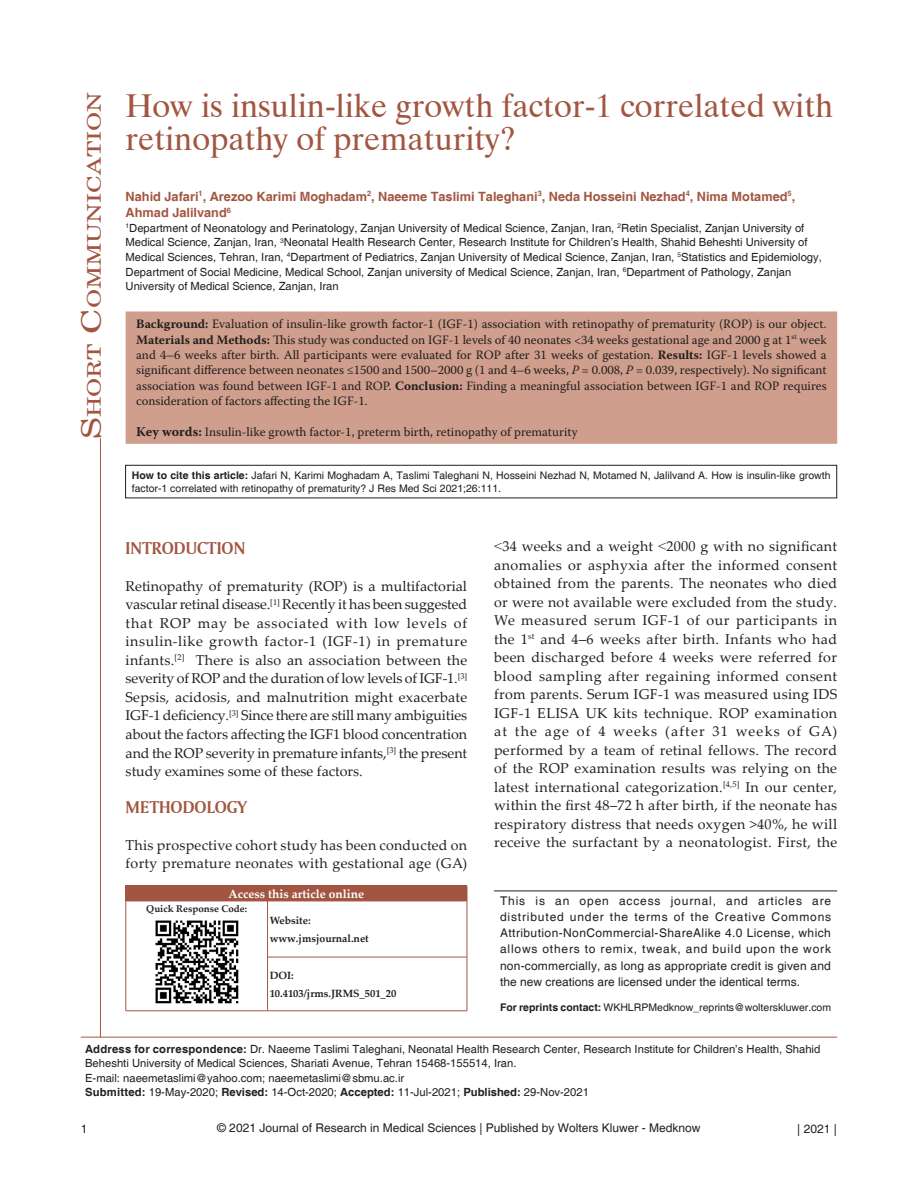
<style>
.page{position:relative;width:918px;height:1188px;background:#fff}
.page>*{position:absolute;margin:0;border:0;box-sizing:border-box;transform-origin:0 0}
.AT{font:33px/33px "Dutch 801 BT";color:#a25641}
.AH{font:18.9px "New Century Schlbk";color:#a25641;scale:1.3 1}
.t1{font:18px "Amerigo BT Bold A";color:#a25641}
.TX{font:14.25px/18.5px "Palatino Linotype";letter-spacing:.02em;color:#231f20;text-align:justify}
.ABS{font:12.75px/15.3px "Warnock Pro";color:#231f20;text-align:justify}
.AU{font:700 12.75px/16.5px "Helvetica";color:#a25641}
.KWD{font:12.75px "Warnock Pro";color:#231f20}
.C{font:12px/16.2px "Helvetica";color:#231f20;text-align:justify}
.AAO{font:700 12px "Palatino Linotype";color:#fff}
.AFF{font:11.25px/14.7px "Helvetica";color:#231f20}
.ADD{font:11.25px/14.5px "Helvetica";color:#231f20}
.HIS{font:11.25px "Helvetica";color:#231f20}
.HTC{font:10.5px/12.6px "Helvetica";color:#231f20}
.C-2{font:10.5px "Helvetica";color:#231f20}
.Web{font:700 10.5px/18.5px "Palatino Linotype";color:#231f20}
.QRC{font:700 9.75px "Palatino Linotype";color:#231f20}
.s1{font-size:27px}
.s2{font-weight:700}
.s3{font-style:italic}
.s4{font-weight:700;font-size:13.5px}
.s5{font-family:"Times New Roman"}
</style>
<div class="page">
<div style="left:126px;top:312px;width:710px;height:131px;background:#cf9e8c"></div>
<div style="left:126px;top:311px;width:711px;height:133px;border:2px solid #cf9e8c"></div>
<div style="left:126px;top:886px;width:341px;height:15px;background:#a25641"></div>
<svg style="left:467px;top:886px;width:1px;height:15px"></svg>
<hr style="left:126px;top:901px;width:1px;height:56px;background:#a25641">
<hr style="left:126px;top:957px;width:1px;height:54px;background:#a25641">
<hr style="left:126px;top:901px;width:142px;height:1px;background:#a25641">
<hr style="left:267px;top:901px;width:1px;height:56px;background:#a25641">
<hr style="left:268px;top:901px;width:199px;height:1px;background:#a25641">
<hr style="left:467px;top:901px;width:1px;height:56px;background:#a25641">
<hr style="left:126px;top:1011px;width:142px;height:1px;background:#a25641">
<hr style="left:267px;top:957px;width:1px;height:54px;background:#a25641">
<hr style="left:267px;top:957px;width:200px;height:1px;background:#a25641">
<hr style="left:467px;top:957px;width:1px;height:54px;background:#a25641">
<hr style="left:268px;top:1011px;width:199px;height:1px;background:#a25641">
<img style="left:155px;top:920px;width:84px;height:84px">
<div style="left:125px;top:465px;width:712px;height:33px;border:1px solid #231f20"></div>
<hr style="left:494px;top:891px;width:343px;height:1px;background:#231f20">
<hr style="left:81px;top:1037px;width:756px;height:1px;background:#a25641">
<hr style="left:100px;top:438px;width:1px;height:599px;background:#a25641">
<p class="AH" style="left:83px;top:439px;width:269px;rotate:-90deg"><span class="s1">S</span>hort <span class="s1">C</span>ommunication</p>
<p class="AT" style="left:126px;top:89px;width:709px">How is insulin‑like growth factor‑1 correlated with retinopathy of prematurity?</p>
<p class="AU" style="left:126px;top:188px;width:671px">Nahid Jafari<sup>1</sup>, Arezoo Karimi Moghadam<sup>2</sup>, Naeeme Taslimi Taleghani<sup>3</sup>, Neda Hosseini Nezhad<sup>4</sup>, Nima Motamed<sup>5</sup>,<br>Ahmad Jalilvand<sup>6</sup></p>
<p class="AFF" style="left:126px;top:221px;width:698px"><sup>1</sup>Department of Neonatology and Perinatology, Zanjan University of Medical Science, Zanjan, Iran, <sup>2</sup>Retin Specialist, Zanjan University of Medical Science, Zanjan, Iran, <sup>3</sup>Neonatal Health Research Center, Research Institute for Children’s Health, Shahid Beheshti University of Medical Sciences, Tehran, Iran, <sup>4</sup>Department of Pediatrics, Zanjan University of Medical Science, Zanjan, Iran, <sup>5</sup>Statistics and Epidemiology, Department of Social Medicine, Medical School, Zanjan university of Medical Science, Zanjan, Iran, <sup>6</sup>Department of Pathology, Zanjan University of Medical Science, Zanjan, Iran</p>
<p class="ABS" style="left:136px;top:316px;width:692px"><span class="s2">Background:</span> Evaluation of insulin‑like growth factor‑1 (IGF‑1) association with retinopathy of prematurity (ROP) is our object.<br><span class="s2">Materials and Methods:</span> This study was conducted on IGF‑1 levels of 40 neonates &lt;34 weeks gestational age and 2000 g at 1<sup>st</sup> week and 4–6 weeks after birth. All participants were evaluated for ROP after 31 weeks of gestation. <span class="s2">Results:</span> IGF‑1 levels showed a significant difference between neonates ≤1500 and 1500–2000 g (1 and 4–6 weeks, <span class="s3">P</span> = 0.008, <span class="s3">P</span> = 0.039, respectively). No significant association was found between IGF‑1 and ROP. <span class="s2">Conclusion:</span> Finding a meaningful association between IGF‑1 and ROP requires consideration of factors affecting the IGF‑1.</p>
<p class="KWD" style="left:136px;top:424px;width:443px"><span class="s4">Key words:</span> Insulin‑like growth factor‑1, preterm birth, retinopathy of prematurity</p>
<p class="HTC" style="left:132px;top:470px;width:700px"><span class="s2">How to cite this article:</span> Jafari N, Karimi Moghadam A, Taslimi Taleghani N, Hosseini Nezhad N, Motamed N, Jalilvand A. How is insulin‑like growth factor‑1 correlated with retinopathy of prematurity? J Res Med Sci 2021;26:111.</p>
<h1 class="t1" style="left:126px;top:537px;width:121px">INTRODUCTION</h1>
<p class="TX" style="left:126px;top:576px;width:343px">Retinopathy of prematurity (ROP) is a multifactorial vascular retinal disease.<sup>[1]</sup> Recently it has been suggested that ROP may be associated with low levels of insulin‑like growth factor‑1 (IGF‑1) in premature infants.<sup>[2]</sup> There is also an association between the severity of ROP and the duration of low levels of IGF‑1.<sup>[3] </sup>Sepsis, acidosis, and malnutrition might exacerbate IGF‑1 deficiency.<sup>[3]</sup> Since there are still many ambiguities about the factors affecting the IGF1 blood concentration and the ROP severity in premature infants,<sup>[3]</sup> the present study examines some of these factors.</p>
<h1 class="t1" style="left:126px;top:796px;width:123px">METHODOLOGY</h1>
<p class="TX" style="left:126px;top:835px;width:343px">This prospective cohort study has been conducted on forty premature neonates with gestational age (GA)</p>
<p class="TX" style="left:494px;top:536px;width:345px"><span class="s5">˂</span>34 weeks and a weight <span class="s5">˂</span>2000 g with no significant anomalies or asphyxia after the informed consent obtained from the parents. The neonates who died or were not available were excluded from the study.<br>We measured serum IGF‑1 of our participants in the 1<sup>st</sup> and 4–6 weeks after birth. Infants who had been discharged before 4 weeks were referred for blood sampling after regaining informed consent from parents. Serum IGF‑1 was measured using IDS IGF‑1 ELISA UK kits technique. ROP examination at the age of 4 weeks (after 31 weeks of GA) performed by a team of retinal fellows. The record of the ROP examination results was relying on the latest international categorization.<sup>[4,5]</sup> In our center, within the first 48–72 h after birth, if the neonate has respiratory distress that needs oxygen &gt;40%, he will receive the surfactant by a neonatologist. First, the</p>
<p class="AAO" style="left:229px;top:885px;width:137px">Access this article online</p>
<p class="QRC" style="left:146px;top:902px;width:102px">Quick Response Code:</p>
<p class="Web" style="left:270px;top:910px;width:101px">Website: www.jmsjournal.net</p>
<p class="Web" style="left:270px;top:965px;width:128px">DOI:<br>10.4103/jrms.JRMS_501_20</p>
<p class="C" style="left:500px;top:893px;width:333px">This is an open access journal, and articles are distributed under the terms of the Creative Commons Attribution‑NonCommercial‑ShareAlike 4.0 License, which allows others to remix, tweak, and build upon the work non‑commercially, as long as appropriate credit is given and the new creations are licensed under the identical terms.</p>
<p class="C-2" style="left:500px;top:1001px;width:333px"><span class="s2">For reprints contact:</span> WKHLRPMedknow_reprints@wolterskluwer.com</p>
<p class="ADD" style="left:85px;top:1042px;width:737px"><span class="s2">Address for correspondence:</span> Dr. Naeeme Taslimi Taleghani, Neonatal Health Research Center, Research Institute for Children’s Health, Shahid<br>Beheshti University of Medical Sciences, Shariati Avenue, Tehran 15468‑155514, Iran.<br>E‑mail: naeemetaslimi@yahoo.com; naeemetaslimi@sbmu.ac.ir</p>
<p class="HIS" style="left:85px;top:1086px;width:505px"><span class="s2">Submitted:</span> 19‑May‑2020; <span class="s2">Revised:</span> 14‑Oct‑2020; <span class="s2">Accepted:</span> 11-Jul-2021; <span class="s2">Published:</span> 29-Nov-2021</p>
<p class="C" style="left:81px;top:1122px;width:8px">1</p>
<p class="C" style="left:217px;top:1121px;width:485px">© 2021 Journal of Research in Medical Sciences | Published by Wolters Kluwer - Medknow</p>
<p class="C" style="left:797px;top:1121px;width:41px">| 2021 |</p>
</div>
